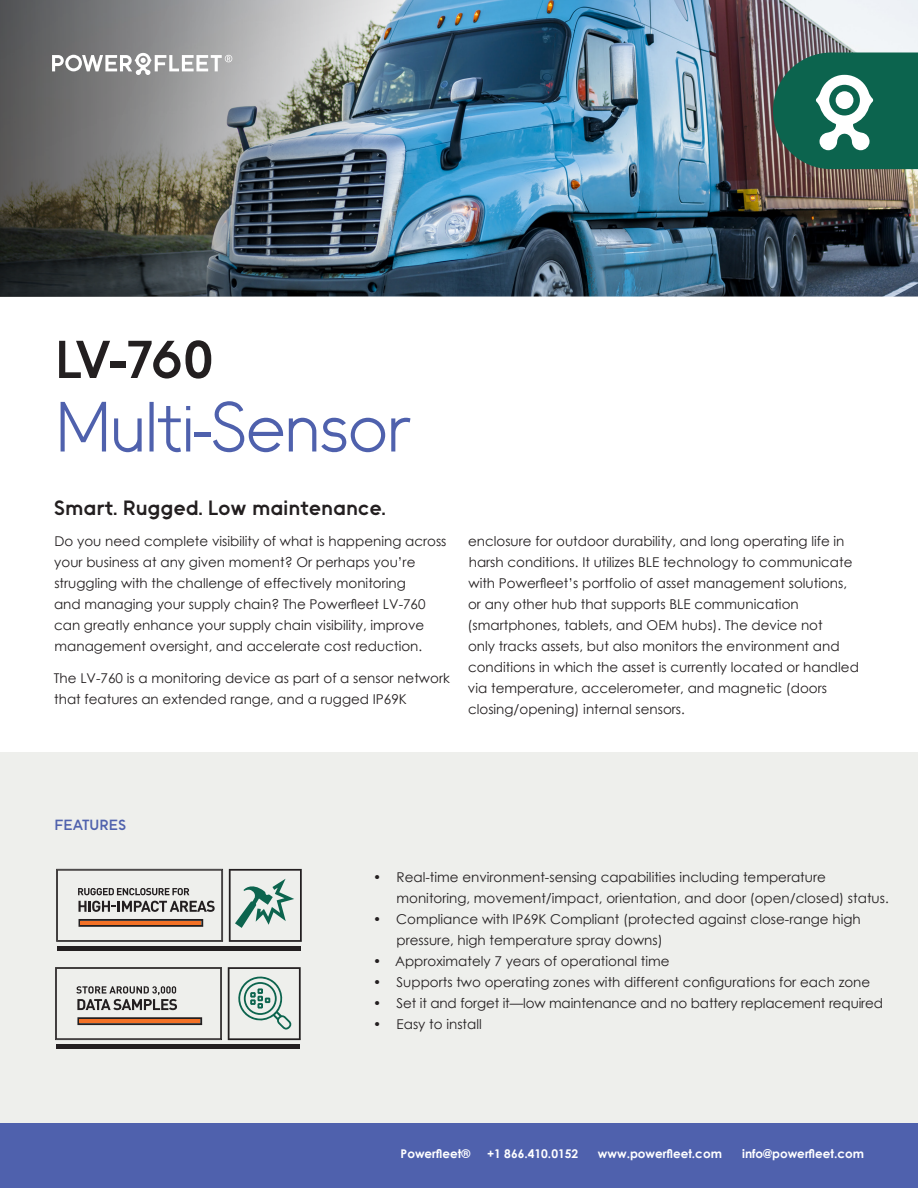
<style>
.page{position:relative;width:918px;height:1188px;background:#fff}
.page>*{position:absolute;margin:0;border:0;box-sizing:border-box;transform-origin:0 0}
.t1{font:300 72px "II Vorkurs";letter-spacing:-.05em;color:#4f61ad}
.t2{font:700 54px "II Vorkurs";color:#231f20}
.t3{font:700 21px "II Vorkurs";letter-spacing:-.01em;color:#231f20}
.t4{font:700 15px "II Vorkurs";color:#4f61ad}
.t5{font:13.5px/21px "Century Gothic";color:#231f20}
.t6{font:700 12px "Century Gothic";color:#fff}
</style>
<div class="page">
<div style="left:0;top:753px;width:918px;height:370px;background:#eeefec"></div>
<hr style="left:57px;top:946px;width:244px;height:4px;background:#231f20">
<svg style="left:56px;top:869px;width:167px;height:73px"></svg>
<svg style="left:229px;top:869px;width:73px;height:73px"></svg>
<div style="left:56px;top:1044px;width:244px;height:5px;background:#231f20"></div>
<svg style="left:55px;top:967px;width:167px;height:73px"></svg>
<svg style="left:228px;top:967px;width:73px;height:73px"></svg>
<img style="left:467px;top:0;width:451px;height:297px">
<img style="left:0;top:0;width:467px;height:297px">
<svg style="left:773px;top:52px;width:145px;height:117px;background:#377968"></svg>
<div style="left:0;top:1124px;width:918px;height:64px;background:#4f61ad"></div>
<svg style="left:52px;top:53px;width:180px;height:22px"></svg>
<h2 class="t2" style="left:55px;top:328px;width:162px">LV-760</h2>
<h1 class="t1" style="left:54px;top:385px;width:360px">Multi-Sensor</h1>
<h3 class="t3" style="left:54px;top:495px;width:333px">Smart. Rugged. Low maintenance.</h3>
<p class="t5" style="left:54px;top:530px;width:394px">Do you need complete visibility of what is happening across your business at any given moment? Or perhaps you’re struggling with the challenge of effectively monitoring<br>and managing your supply chain? The Powerfleet LV-760 can greatly enhance your supply chain visibility, improve management oversight, and accelerate cost reduction.</p>
<p class="t5" style="left:54px;top:667px;width:397px">The LV-760 is a monitoring device as part of a sensor network that features an extended range, and a rugged IP69K</p>
<p class="t5" style="left:468px;top:530px;width:393px">enclosure for outdoor durability, and long operating life in harsh conditions. It utilizes BLE technology to communicate with Powerfleet’s portfolio of asset management solutions, or any other hub that supports BLE communication (smartphones, tablets, and OEM hubs). The device not<br>only tracks assets, but also monitors the environment and conditions in which the asset is currently located or handled via temperature, accelerometer, and magnetic (doors closing/opening) internal sensors.</p>
<p class="t4" style="left:55px;top:816px;width:73px">FEATURES</p>
<p class="t5" style="left:397px;top:866px;width:494px;text-indent:-24px">• Real-time environment-sensing capabilities including temperature monitoring, movement/impact, orientation, and door (open/closed) status.</p>
<p class="t5" style="left:397px;top:908px;width:466px;text-indent:-23px">• Compliance with IP69K Compliant (protected against close-range high pressure, high temperature spray downs)</p>
<p class="t5" style="left:373px;top:950px;width:298px">• Approximately 7 years of operational time</p>
<p class="t5" style="left:373px;top:971px;width:499px">• Supports two operating zones with different configurations for each zone</p>
<p class="t5" style="left:373px;top:992px;width:512px">• Set it and forget it—low maintenance and no battery replacement required</p>
<p class="t5" style="left:373px;top:1013px;width:110px">• Easy to install</p>
<p class="t6" style="left:401px;top:1145px;width:71px">Powerfleet®</p>
<p class="t6" style="left:487px;top:1145px;width:93px">+1 866.410.0152</p>
<p class="t6" style="left:598px;top:1145px;width:126px">www.powerfleet.com</p>
<p class="t6" style="left:742px;top:1145px;width:123px">info@powerfleet.com</p>
</div>
